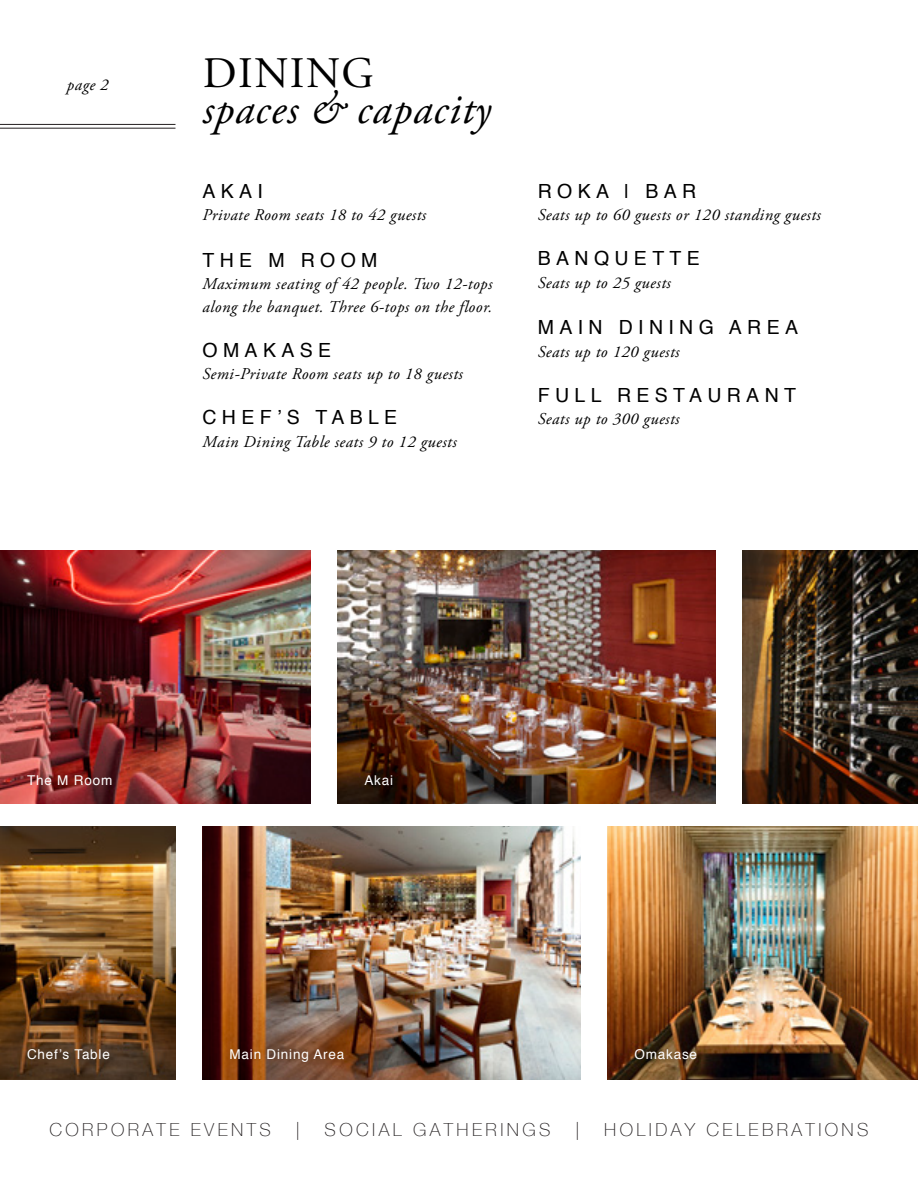
<style>
.page{position:relative;width:918px;height:1188px;background:#fff}
.page>*{position:absolute;margin:0;border:0;box-sizing:border-box;transform-origin:0 0}
.t1{font:italic 43.5px "Adobe Garamond Pro";letter-spacing:.02em;color:#000}
.t2{font:43.5px "Adobe Garamond Pro";letter-spacing:.035em;color:#000}
.t3{font:19.5px "Helvetica";letter-spacing:.275em;color:#000}
.t4{font:100 18px "Helvetica Neue LT Std";letter-spacing:.19em;color:#231f20}
.t5{font:italic 16.5px/22.5px "Adobe Garamond Pro";letter-spacing:.03em;color:#000}
.t6{font:13.5px "Helvetica";letter-spacing:.06em;color:#fff}
</style>
<div class="page">
<img style="left:0;top:827px;width:175px;height:253px">
<div style="left:20px;top:1042px;width:97px;height:25px;background:#231f20;opacity:.25"></div>
<hr style="left:0;top:128px;width:176px;height:1px;background:#231f20">
<hr style="left:0;top:124px;width:176px;height:1px;background:#231f20">
<img style="left:608px;top:827px;width:310px;height:253px">
<img style="left:202px;top:827px;width:378px;height:253px">
<img style="left:338px;top:551px;width:378px;height:253px">
<img style="left:742px;top:551px;width:176px;height:253px">
<img style="left:0;top:551px;width:310px;height:253px">
<div style="left:358px;top:768px;width:42px;height:25px;background:#231f20;opacity:.25"></div>
<div style="left:628px;top:1043px;width:76px;height:24px;background:#231f20;opacity:.25"></div>
<div style="left:223px;top:1042px;width:128px;height:27px;background:#231f20;opacity:.25"></div>
<div style="left:20px;top:768px;width:99px;height:24px;background:#231f20;opacity:.25"></div>
<p class="t5" style="left:67px;top:74px;width:43px">page 2</p>
<h1 class="t2" style="left:203px;top:48px;width:173px">DINING</h1>
<h1 class="t1" style="left:202px;top:84px;width:290px">spaces &amp; capacity</h1>
<p class="t3" style="left:202px;top:176px;width:62px">AKAI</p>
<p class="t5" style="left:202px;top:204px;width:225px">Private Room seats 18 to 42 guests</p>
<p class="t3" style="left:202px;top:245px;width:177px">THE M ROOM</p>
<p class="t5" style="left:202px;top:273px;width:292px">Maximum seating of 42 people. Two 12-tops along the banquet. Three 6-tops on the floor.</p>
<p class="t3" style="left:202px;top:335px;width:130px">OMAKASE</p>
<p class="t5" style="left:202px;top:363px;width:262px">Semi-Private Room seats up to 18 guests</p>
<p class="t3" style="left:202px;top:402px;width:196px">CHEF’S TABLE</p>
<p class="t5" style="left:202px;top:431px;width:256px">Main Dining Table seats 9 to 12 guests</p>
<p class="t3" style="left:538px;top:176px;width:160px">ROKA | BAR</p>
<p class="t5" style="left:538px;top:204px;width:285px">Seats up to 60 guests or 120 standing guests</p>
<p class="t3" style="left:538px;top:243px;width:164px">BANQUETTE</p>
<p class="t5" style="left:538px;top:272px;width:135px">Seats up to 25 guests</p>
<p class="t3" style="left:538px;top:312px;width:262px">MAIN DINING AREA</p>
<p class="t5" style="left:538px;top:341px;width:143px">Seats up to 120 guests</p>
<p class="t3" style="left:538px;top:380px;width:260px">FULL RESTAURANT</p>
<p class="t5" style="left:538px;top:408px;width:143px">Seats up to 300 guests</p>
<p class="t6" style="left:27px;top:770px;width:87px">The M Room</p>
<p class="t6" style="left:27px;top:1044px;width:84px">Chef’s Table</p>
<p class="t6" style="left:364px;top:770px;width:30px">Akai</p>
<p class="t6" style="left:230px;top:1044px;width:116px">Main Dining Area</p>
<p class="t6" style="left:634px;top:1044px;width:64px">Omakase</p>
<p class="t4" style="left:49px;top:1120px;width:223px">CORPORATE EVENTS</p>
<p class="t4" style="left:296px;top:1120px;width:5px">|</p>
<p class="t4" style="left:325px;top:1120px;width:228px">SOCIAL GATHERINGS</p>
<p class="t4" style="left:575px;top:1120px;width:5px">|</p>
<p class="t4" style="left:604px;top:1120px;width:266px">HOLIDAY CELEBRATIONS</p>
</div>
